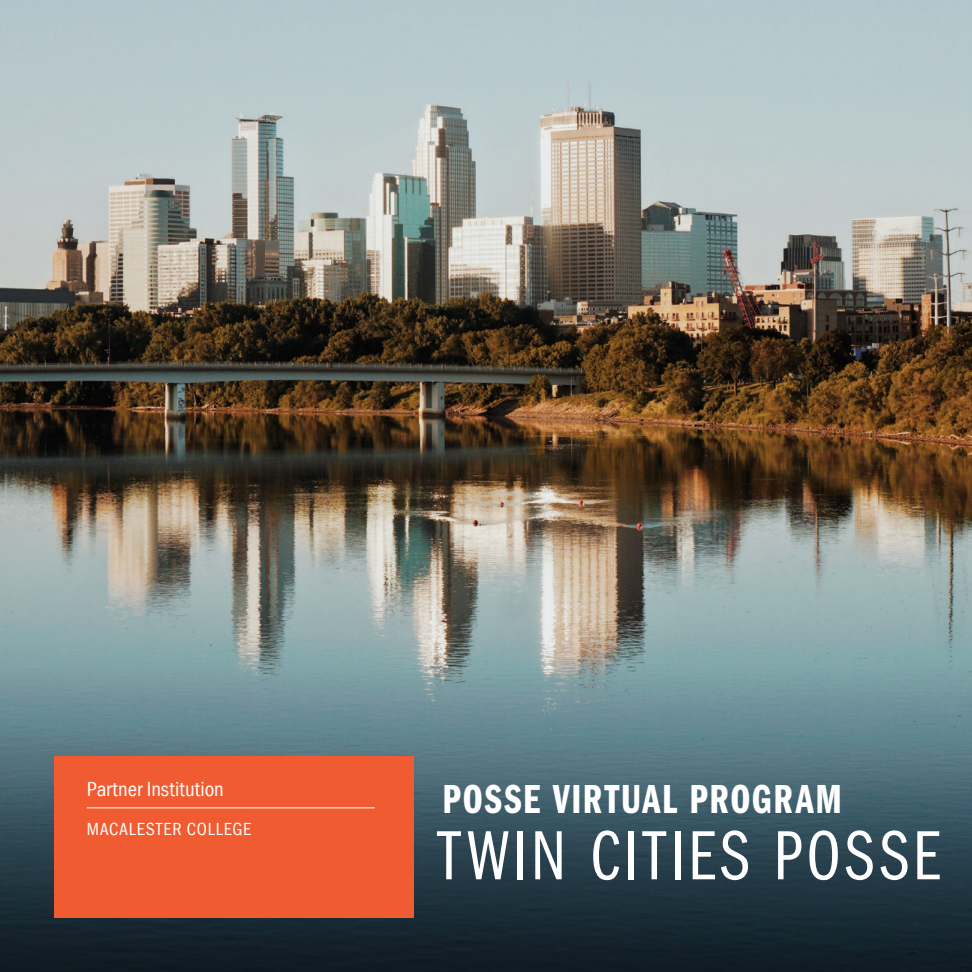
<style>
.page{position:relative;width:972px;height:972px;background:#fff}
.page>*{position:absolute;margin:0;border:0;box-sizing:border-box;transform-origin:0 0}
.t1{font:72px "Franklin Gothic Book Cmpr";letter-spacing:.06em;color:#fff}
.t2{font:42px "Franklin Gothic Demi Cmpr";letter-spacing:.04em;color:#fff}
.t3{font:condensed 21px "Franklin Gothic";color:#fff}
.t4{font:condensed 18px "Franklin Gothic";letter-spacing:.04em;color:#fff}
</style>
<div class="page">
<img style="left:0;top:0;width:972px;height:670px">
<div style="left:0;top:670px;width:972px;height:302px;background:linear-gradient(to bottom,#7ba1ab,#03111c)"></div>
<div style="left:54px;top:756px;width:360px;height:162px;background:#f15b31"></div>
<hr style="left:87px;top:808px;width:288px;height:1px;background:#fff">
<p class="t3" style="left:87px;top:777px;width:139px">Partner Institution</p>
<p class="t4" style="left:87px;top:818px;width:166px">MACALESTER COLLEGE</p>
<p class="t2" style="left:442px;top:776px;width:401px">POSSE VIRTUAL PROGRAM</p>
<h1 class="t1" style="left:437px;top:816px;width:504px">TWIN CITIES POSSE</h1>
</div>
